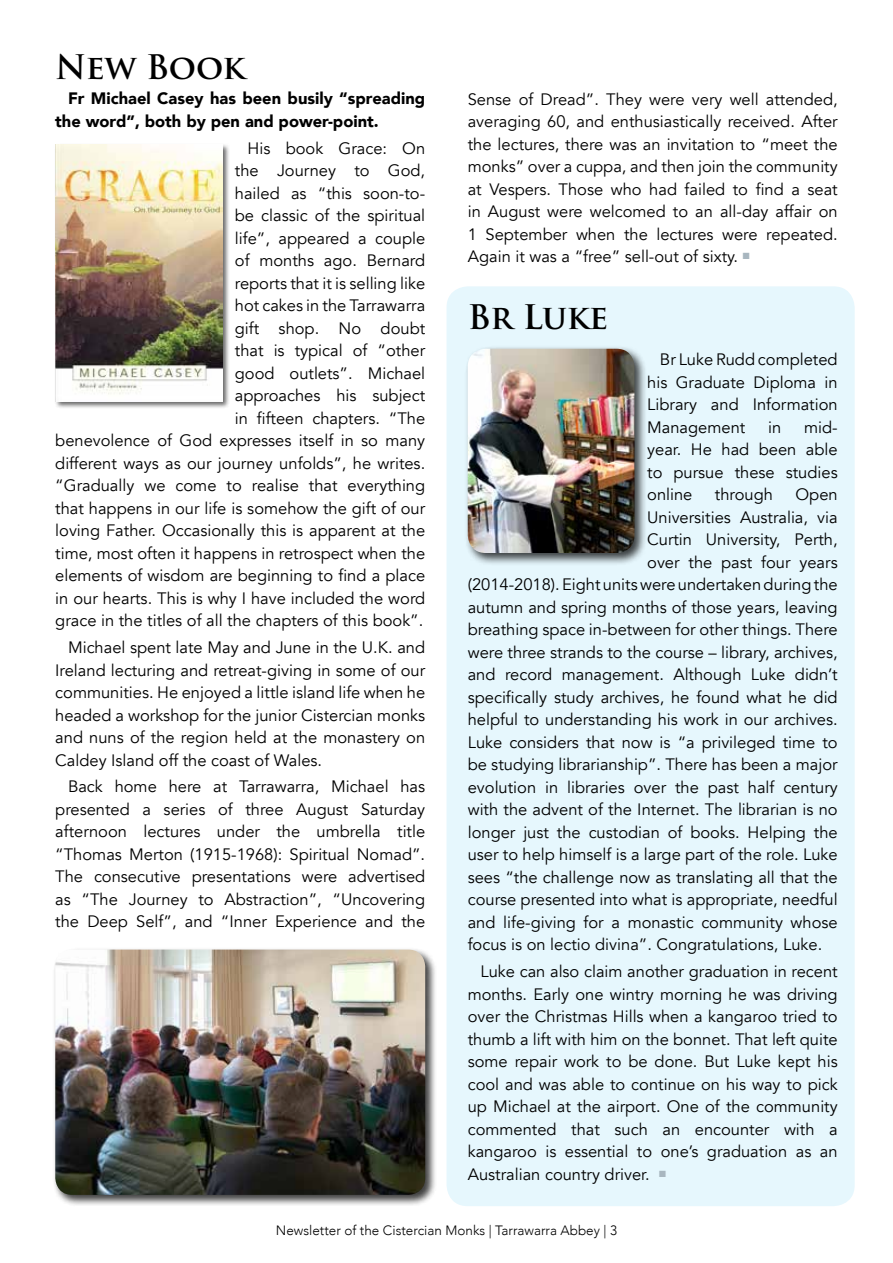
<style>
.page{position:relative;width:893px;height:1263px;background:#fff}
.page>*{position:absolute;margin:0;border:0;box-sizing:border-box;transform-origin:0 0}
.t1{font:700 33px "Trajan Pro";letter-spacing:-.02em;color:#000}
.t2{font:16.5px/22.5px "Avenir";color:#000;text-align:justify}
.t3{font:900 16.5px/22.5px "Avenir";color:#000}
.t4{font:300 13.5px "Avenir";color:#000}
</style>
<div class="page">
<div style="left:446px;top:286px;width:409px;height:920px;background:#e6f7fd;border-radius:21px"></div>
<div style="left:464px;top:345px;width:183px;height:221px;background:#000;opacity:.75"></div>
<img style="left:468px;top:349px;width:166px;height:204px">
<div style="left:54px;top:143px;width:176px;height:266px;background:#000;opacity:.6"></div>
<img style="left:55px;top:145px;width:167px;height:257px">
<div style="left:52px;top:947px;width:385px;height:259px;background:#000;opacity:.75"></div>
<img style="left:55px;top:949px;width:370px;height:246px">
<h1 class="t1" style="left:55px;top:46px;width:191px">New Book</h1>
<p class="t3" style="left:55px;top:87px;width:371px;text-indent:13px">Fr Michael Casey has been busily “spreading the word”, both by pen and power-point.</p>
<p class="t2" style="left:55px;top:137px;width:371px;text-align:right">His book Grace: On<br>the Journey to God,<br>hailed as “this soon-to-<br>be classic of the spiritual<br>life”, appeared a couple<br>of months ago. Bernard<br>reports that it is selling like<br>hot cakes in the Tarrawarra<br>gift shop. No doubt<br>that is typical of “other<br>good outlets”. Michael<br>approaches his subject<br>in fifteen chapters. “The<br>benevolence of God expresses itself in so many different ways as our journey unfolds”, he writes. “Gradually we come to realise that everything that happens in our life is somehow the gift of our loving Father. Occasionally this is apparent at the time, most often it happens in retrospect when the elements of wisdom are beginning to find a place in our hearts. This is why I have included the word grace in the titles of all the chapters of this book”.</p>
<p class="t2" style="left:55px;top:636px;width:371px;text-indent:13px">Michael spent late May and June in the U.K. and Ireland lecturing and retreat-giving in some of our communities. He enjoyed a little island life when he headed a workshop for the junior Cistercian monks and nuns of the region held at the monastery on Caldey Island off the coast of Wales.</p>
<p class="t2" style="left:55px;top:776px;width:371px;text-indent:13px">Back home here at Tarrawarra, Michael has presented a series of three August Saturday afternoon lectures under the umbrella title “Thomas Merton (1915-1968): Spiritual Nomad”.<br>The consecutive presentations were advertised as “The Journey to Abstraction”, “Uncovering the Deep Self”, and “Inner Experience and the</p>
<p class="t2" style="left:468px;top:88px;width:371px">Sense of Dread”. They were very well attended, averaging 60, and enthusiastically received. After the lectures, there was an invitation to “meet the monks” over a cuppa, and then join the community at Vespers. Those who had failed to find a seat in August were welcomed to an all-day affair on 1 September when the lectures were repeated.<br>Again it was a “free” sell-out of sixty. <sup>■</sup></p>
<h1 class="t1" style="left:468px;top:296px;width:142px">Br Luke</h1>
<p class="t2" style="left:647px;top:349px;width:192px;text-indent:13px">Br Luke Rudd completed his Graduate Diploma in Library and Information Management</p>
<p class="t2" style="left:647px;top:416px;width:192px;text-indent:157px">mid&shy;year. He had been able to pursue these studies online</p>
<p class="t2" style="left:768px;top:416px;width:15px">in</p>
<p class="t2" style="left:715px;top:484px;width:60px">through</p>
<p class="t2" style="left:795px;top:484px;width:44px">Open</p>
<p class="t2" style="left:647px;top:506px;width:192px">Universities Australia, via</p>
<p class="t2" style="left:647px;top:529px;width:192px">Curtin University, Perth,</p>
<p class="t2" style="left:647px;top:551px;width:192px">over the past four years</p>
<p class="t2" style="left:468px;top:574px;width:371px">(2014-2018). Eight units were undertaken during the</p>
<p class="t2" style="left:468px;top:596px;width:371px">autumn and spring months of those years, leaving</p>
<p class="t2" style="left:468px;top:619px;width:371px">breathing space in-between for other things. There</p>
<p class="t2" style="left:468px;top:641px;width:371px">were three strands to the course – library, archives,</p>
<p class="t2" style="left:468px;top:664px;width:371px">and record management. Although Luke didn’t</p>
<p class="t2" style="left:468px;top:686px;width:371px">specifically study archives, he found what he did</p>
<p class="t2" style="left:468px;top:709px;width:371px">helpful to understanding his work in our archives.</p>
<p class="t2" style="left:468px;top:731px;width:371px">Luke considers that now is “a privileged time to</p>
<p class="t2" style="left:468px;top:754px;width:371px">be studying librarianship”. There has been a major</p>
<p class="t2" style="left:468px;top:776px;width:371px">evolution in libraries over the past half century</p>
<p class="t2" style="left:468px;top:799px;width:371px">with the advent of the Internet. The librarian is no</p>
<p class="t2" style="left:468px;top:821px;width:371px">longer just the custodian of books. Helping the</p>
<p class="t2" style="left:468px;top:844px;width:371px">user to help himself is a large part of the role. Luke</p>
<p class="t2" style="left:468px;top:866px;width:371px">sees “the challenge now as translating all that the</p>
<p class="t2" style="left:468px;top:889px;width:371px">course presented into what is appropriate, needful</p>
<p class="t2" style="left:468px;top:911px;width:371px">and life-giving for a monastic community whose</p>
<p class="t2" style="left:468px;top:934px;width:356px">focus is on lectio divina”. Congratulations, Luke.</p>
<p class="t2" style="left:468px;top:960px;width:371px;text-indent:13px">Luke can also claim another graduation in recent months. Early one wintry morning he was driving over the Christmas Hills when a kangaroo tried to thumb a lift with him on the bonnet. That left quite some repair work to be done. But Luke kept his cool and was able to continue on his way to pick up Michael at the airport. One of the community commented that such an encounter with a kangaroo is essential to one’s graduation as an Australian country driver. <sup>■</sup></p>
<p class="t4" style="left:276px;top:1222px;width:343px">Newsletter of the Cistercian Monks | Tarrawarra Abbey | 3</p>
</div>
